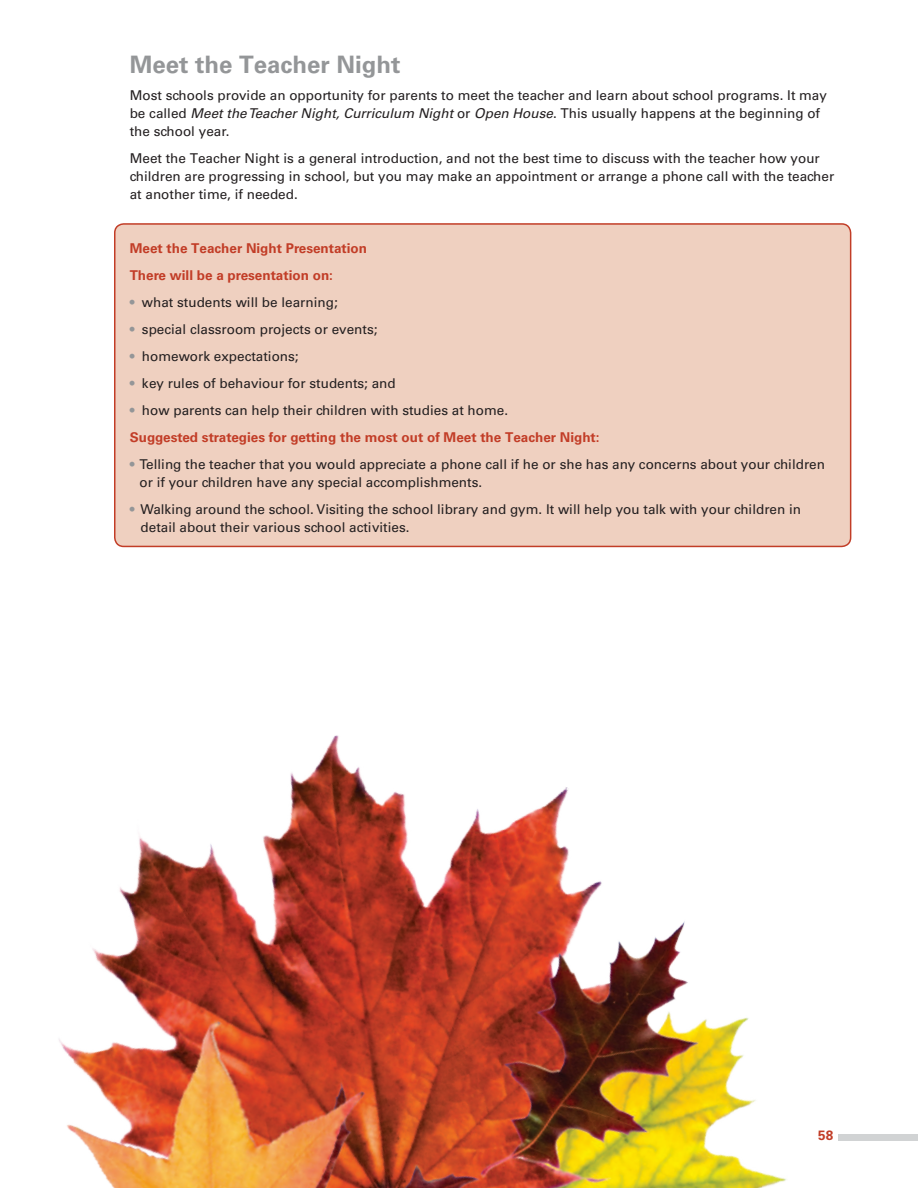
<style>
.page{position:relative;width:918px;height:1188px;background:#fff}
.page>*{position:absolute;margin:0;border:0;box-sizing:border-box;transform-origin:0 0}
.t1{font:700 24px "Univers LT Std";color:#949698}
.t2{font:13.5px/18px "Univers LT Std";color:#231f20}
.t3{font:700 13.5px/27px "Univers LT Std";color:#c23d27}
.s1{font-style:italic}
.s2{color:#949698}
.s3{font-weight:400;color:#949698}
.s4{font-weight:400;color:#231f20}
</style>
<div class="page">
<div style="left:115px;top:224px;width:736px;height:322px;background:#efd0c0;border-radius:9px"></div>
<div style="left:114px;top:223px;width:737px;height:324px;border:2px solid #c23d27;border-radius:9px"></div>
<img style="left:59px;top:735px;width:834px;height:453px">
<div style="left:838px;top:1134px;width:80px;height:6px;background:#d1d3d4"></div>
<img style="left:59px;top:1054px;width:22px;height:134px">
<h1 class="t1" style="left:130px;top:50px;width:272px">Meet the Teacher Night</h1>
<p class="t2" style="left:130px;top:86px;width:699px">Most schools provide an opportunity for parents to meet the teacher and learn about school programs. It may be called <span class="s1">Meet the Teacher Night, Curriculum Night</span> or <span class="s1">Open House</span>. This usually happens at the beginning of the school year.</p>
<p class="t2" style="left:130px;top:149px;width:706px">Meet the Teacher Night is a general introduction, and not the best time to discuss with the teacher how your children are progressing in school, but you may make an appointment or arrange a phone call with the teacher at another time, if needed.</p>
<p class="t3" style="left:130px;top:235px;width:239px">Meet the Teacher Night Presentation<br>There will be a presentation on:</p>
<p class="t2" style="left:130px;top:293px;width:210px"><span class="s2">•</span> what students will be learning;</p>
<p class="t2" style="left:130px;top:320px;width:249px"><span class="s2">•</span> special classroom projects or events;</p>
<p class="t2" style="left:130px;top:347px;width:170px"><span class="s2">•</span> homework expectations;</p>
<p class="t2" style="left:130px;top:374px;width:268px"><span class="s2">•</span> key rules of behaviour for students; and</p>
<p class="t3" style="left:130px;top:397px;width:471px"><span class="s3">•</span> <span class="s4">how parents can help their children with studies at home.<br></span>Suggested strategies for getting the most out of Meet the Teacher Night:</p>
<p class="t2" style="left:140px;top:455px;width:687px;text-indent:-10px"><span class="s2">•</span> Telling the teacher that you would appreciate a phone call if he or she has any concerns about your children or if your children have any special accomplishments.</p>
<p class="t2" style="left:141px;top:500px;width:662px;text-indent:-11px"><span class="s2">•</span> Walking around the school. Visiting the school library and gym. It will help you talk with your children in detail about their various school activities.</p>
<p class="t3" style="left:818px;top:1122px;width:17px">58</p>
</div>
